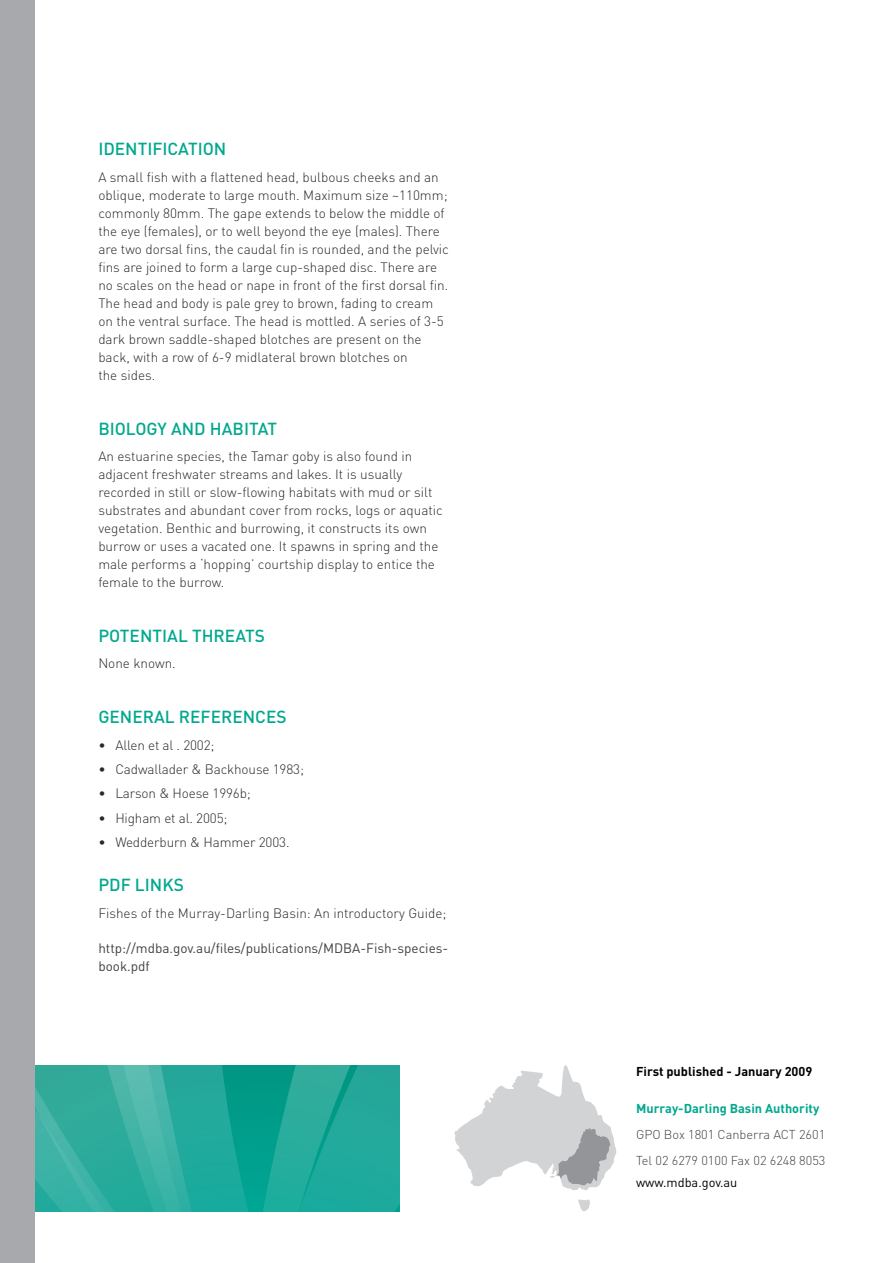
<style>
.page{position:relative;width:893px;height:1263px;background:#fff}
.page>*{position:absolute;margin:0;border:0;box-sizing:border-box;transform-origin:0 0}
.t1{font:500 17.25px "DIN";color:#00a88e}
.t2{font:300 13.5px/18px "DIN";color:#292829}
.t3{font:13.5px/18px "DIN";color:#414042}
.t4{font:300 12.75px/26px "DIN";color:#414042}
.t5{font:700 12.75px "DIN";color:#00a88e}
.t6{font:700 12.75px "DIN";color:#000}
.t7{font:12.75px "DIN";color:#000}
</style>
<div class="page">
<svg style="left:34px;top:1065px;width:366px;height:146px;background:#26aa9b"></svg>
<div style="left:0;top:0;width:34px;height:1263px;background:#a7a9ac"></div>
<svg style="left:578px;top:1199px;width:12px;height:12px"></svg>
<svg style="left:454px;top:1065px;width:162px;height:125px"></svg>
<p class="t1" style="left:98px;top:138px;width:15px">IDENTIFICATI</p>
<p class="t1" style="left:203px;top:138px;width:22px">ON</p>
<p class="t2" style="left:98px;top:168px;width:352px">A small fish with a flattened head, bulbous cheeks and an oblique, moderate to large mouth. Maximum size ~110mm; commonly 80mm. The gape extends to below the middle of the eye (females), or to well beyond the eye (males). There are two dorsal fins, the caudal fin is rounded, and the pelvic fins are joined to form a large cup-shaped disc. There are no scales on the head or nape in front of the first dorsal fin.<br>The head and body is pale grey to brown, fading to cream on the ventral surface. The head is mottled. A series of 3-5 dark brown saddle-shaped blotches are present on the back, with a row of 6-9 midlateral brown blotches on<br>the sides.</p>
<p class="t1" style="left:98px;top:417px;width:85px">BIOLOGY AND</p>
<p class="t1" style="left:210px;top:417px;width:43px">HABITAT</p>
<p class="t2" style="left:98px;top:447px;width:346px">An estuarine species, the Tamar goby is also found in adjacent freshwater streams and lakes. It is usually recorded in still or slow-flowing habitats with mud or silt substrates and abundant cover from rocks, logs or aquatic vegetation. Benthic and burrowing, it constructs its own burrow or uses a vacated one. It spawns in spring and the male performs a ‘hopping’ courtship display to entice the female to the burrow.</p>
<p class="t1" style="left:98px;top:624px;width:33px">POTENTIA</p>
<p class="t1" style="left:178px;top:624px;width:58px">L TH REATS</p>
<p class="t2" style="left:98px;top:654px;width:79px">None known.</p>
<p class="t1" style="left:98px;top:706px;width:12px">GENE</p>
<p class="t1" style="left:143px;top:706px;width:48px">RAL REFE</p>
<p class="t1" style="left:221px;top:706px;width:23px">RENCES</p>
<p class="t2" style="left:98px;top:735px;width:118px">• Allen et al . 2002;</p>
<p class="t2" style="left:98px;top:760px;width:207px">• Cadwallader &amp; Backhouse 1983;</p>
<p class="t2" style="left:98px;top:784px;width:154px">• Larson &amp; Hoese 1996b;</p>
<p class="t2" style="left:98px;top:809px;width:131px">• Higham et al. 2005;</p>
<p class="t2" style="left:98px;top:833px;width:193px">• Wedderburn &amp; Hammer 2003.</p>
<p class="t1" style="left:98px;top:874px;width:85px">PDF LIN KS</p>
<p class="t2" style="left:98px;top:904px;width:349px">Fishes of the Murray-Darling Basin: An introductory Guide;</p>
<p class="t3" style="left:98px;top:938px;width:351px">http://mdba.gov.au/files/publications/MDBA-Fish-species&shy;book.pdf</p>
<p class="t6" style="left:636px;top:1063px;width:178px">First published - January 2009</p>
<p class="t5" style="left:636px;top:1100px;width:185px">Murray-Darling Basin Authority</p>
<p class="t4" style="left:636px;top:1121px;width:191px">GPO Box 1801 Canberra ACT 2601<br>Tel 02 6279 0100 Fax 02 6248 8053</p>
<p class="t7" style="left:636px;top:1174px;width:103px">www.mdba.gov.au</p>
</div>
